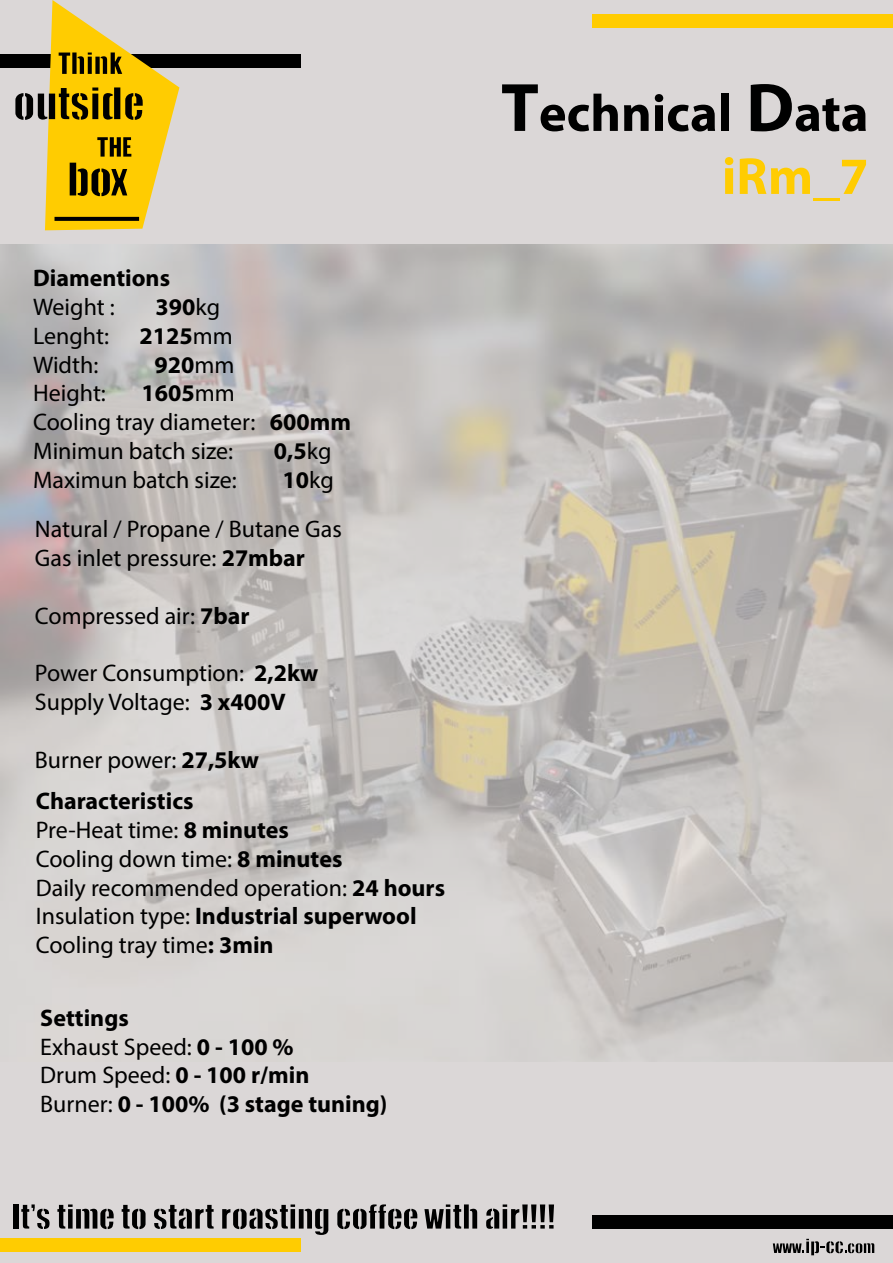
<style>
.page{position:relative;width:893px;height:1263px;background:#dbd7d7}
.page>*{position:absolute;margin:0;border:0;box-sizing:border-box;transform-origin:0 0}
.t1{font:700 52.5px/63px "Myriad Pro";color:#000;text-align:right}
.t2{font:24px/28.8px "Myriad Pro";color:#000}
.t3{font:700 24px/28.8px "Myriad Pro";color:#000}
.s1{font-weight:400}
.s2{font-weight:700}
.s3{font-size:69px}
.s4{color:#ffcc01}
</style>
<div class="page">
<div style="left:0;top:1238px;width:300px;height:13px;background:#ffcc01"></div>
<div style="left:0;top:54px;width:300px;height:14px;background:#000"></div>
<div style="left:593px;top:14px;width:300px;height:14px;background:#ffcc01"></div>
<div style="left:593px;top:1215px;width:300px;height:13px;background:#000"></div>
<img style="left:0;top:244px;width:893px;height:817px">
<svg style="left:15px;top:0;width:164px;height:230px"></svg>
<svg style="left:55px;top:217px;width:84px;height:4px"></svg>
<div style="left:14px;top:1204px;width:5px;height:24px;background:#000"></div>
<svg style="left:21px;top:1204px;width:29px;height:25px"></svg>
<svg style="left:57px;top:1204px;width:57px;height:25px"></svg>
<svg style="left:122px;top:1205px;width:24px;height:24px"></svg>
<svg style="left:154px;top:1205px;width:60px;height:24px"></svg>
<svg style="left:222px;top:1204px;width:106px;height:31px"></svg>
<svg style="left:337px;top:1204px;width:80px;height:25px"></svg>
<svg style="left:424px;top:1204px;width:53px;height:24px"></svg>
<svg style="left:486px;top:1204px;width:68px;height:25px"></svg>
<svg style="left:773px;top:1239px;width:101px;height:16px"></svg>
<p class="t3" style="left:33px;top:263px;width:138px">Diamentions</p>
<p class="t2" style="left:33px;top:292px;width:83px">Weight :</p>
<p class="t3" style="left:156px;top:292px;width:66px">390<span class="s1">kg</span></p>
<p class="t2" style="left:33px;top:321px;width:77px">Lenght:</p>
<p class="t3" style="left:140px;top:320px;width:95px">2125<span class="s1">mm</span></p>
<p class="t2" style="left:33px;top:350px;width:67px">Width:</p>
<p class="t3" style="left:154px;top:349px;width:81px">920<span class="s1">mm</span></p>
<p class="t2" style="left:33px;top:378px;width:74px">Height:</p>
<p class="t2" style="left:33px;top:378px;width:319px;text-indent:108px"><span class="s2">1605</span>mm<br>Cooling tray diameter: <span class="s2">600mm<br></span>Minimun batch size:</p>
<p class="t3" style="left:274px;top:436px;width:59px">0,5<span class="s1">kg</span></p>
<p class="t2" style="left:33px;top:465px;width:205px">Maximun batch size:</p>
<p class="t3" style="left:283px;top:464px;width:53px">10<span class="s1">kg</span></p>
<p class="t2" style="left:35px;top:514px;width:308px">Natural / Propane / Butane Gas<br>Gas inlet pressure: <span class="s2">27mbar</span></p>
<p class="t2" style="left:35px;top:601px;width:216px">Compressed air: <span class="s2">7bar</span></p>
<p class="t2" style="left:35px;top:658px;width:285px">Power Consumption: <span class="s2">2,2kw<br></span>Supply Voltage: <span class="s2">3 x400V</span></p>
<p class="t3" style="left:35px;top:738px;width:225px;line-height:41.4px"><span class="s1">Burner power:</span> 27,5kw<br>Characteristics</p>
<p class="t2" style="left:36px;top:815px;width:411px">Pre-Heat time: <span class="s2">8 minutes<br></span>Cooling down time: <span class="s2">8 minutes<br></span>Daily recommended operation: <span class="s2">24 hours<br></span>Insulation type: <span class="s2">Industrial superwool<br></span>Cooling tray time<span class="s2">: 3min</span></p>
<p class="t3" style="left:40px;top:1002px;width:349px">Settings<br><span class="s1">Exhaust Speed:</span> 0 - 100 %<br><span class="s1">Drum Speed:</span> 0 - 100 r/min<br><span class="s1">Burner:</span> 0 - 100% (3 stage tuning)</p>
<h1 class="t1" style="left:501px;top:80px;width:369px"><span class="s3">T</span>echnical <span class="s3">D</span>ata <span class="s4">iRm_7</span></h1>
</div>
